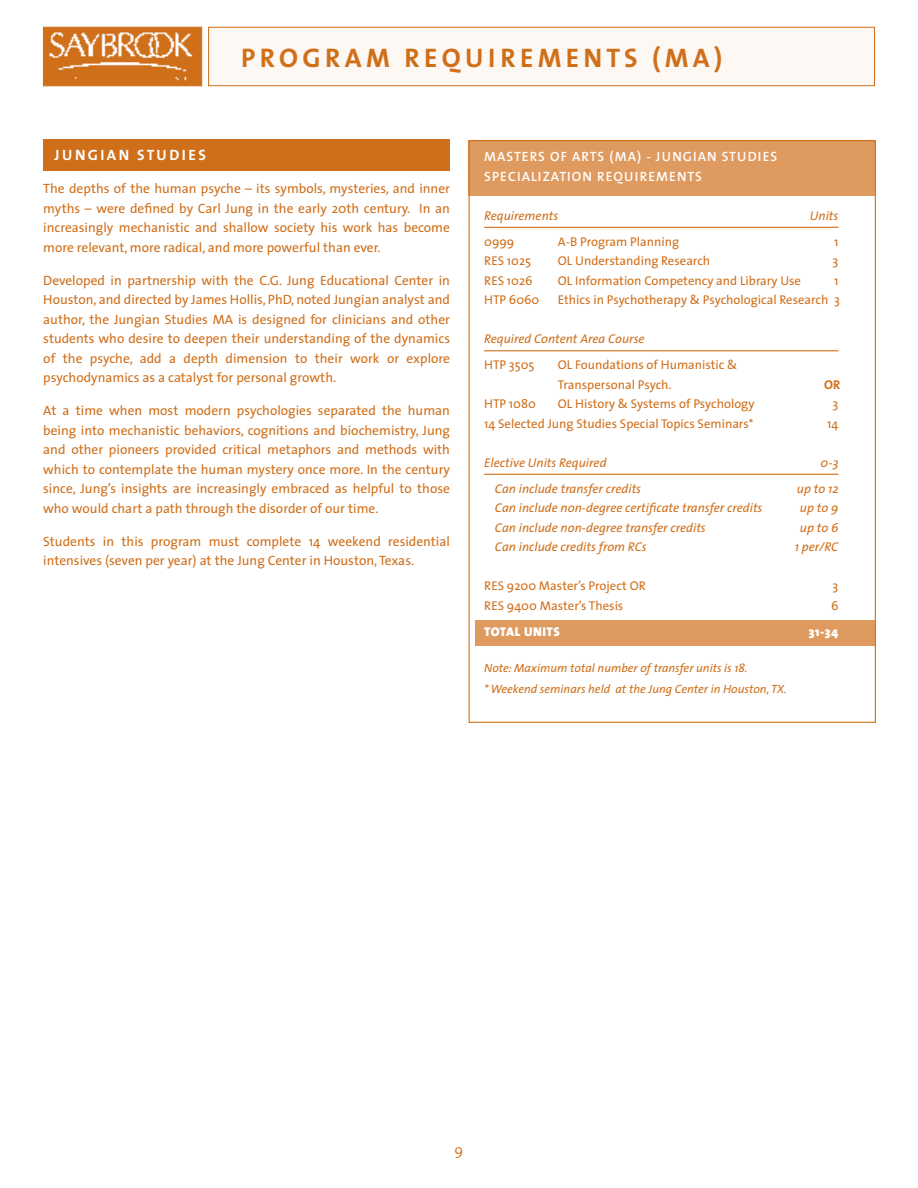
<style>
.page{position:relative;width:918px;height:1188px;background:#fff}
.page>*{position:absolute;margin:0;border:0;box-sizing:border-box;transform-origin:0 0}
.t1{font:27px "The Sans Bold Caps";letter-spacing:.16em;color:#d06f1a}
.t2{font:15px "The Sans Bold Caps";letter-spacing:.16em;color:#fff}
.t3{font:300 15px "The Sans";color:#d06f1a}
.t4{font:13.5px/19.5px "The Sans";color:#d06f1a;text-align:justify}
.t5{font:13.5px/19.5px "The Sans Semi Bold Caps";letter-spacing:.08em;color:#fff}
.t6{font:12.75px/19.5px "The Sans";color:#d06f1a}
.t7{font:italic 12.75px "The Sans";color:#d06f1a}
.t8{font:900 12.75px "The Sans";letter-spacing:.04em;color:#fff}
.t9{font:700 12.75px "The Sans";color:#d06f1a}
.t10{font:italic 12px/20.9px "The Sans";color:#d06f1a}
</style>
<div class="page">
<div style="left:476px;top:620px;width:399px;height:25px;background:#de9a5f"></div>
<div style="left:469px;top:140px;width:406px;height:56px;background:#de9a5f"></div>
<div style="left:43px;top:27px;width:159px;height:59px;background:#d06f1a;border:1px solid #d06f1a"></div>
<img style="left:49px;top:28px;width:146px;height:58px">
<div style="left:208px;top:27px;width:667px;height:59px;background:#fdf8f4;border:1px solid #d06f1a"></div>
<hr style="left:484px;top:227px;width:354px;height:1px;background:#d06f1a">
<hr style="left:484px;top:350px;width:354px;height:1px;background:#d06f1a">
<hr style="left:484px;top:474px;width:354px;height:1px;background:#d06f1a">
<div style="left:43px;top:140px;width:407px;height:31px;background:#d06f1a"></div>
<h1 class="t1" style="left:241px;top:35px;width:483px">PROGRAM REQUIREMENTS (MA)</h1>
<p class="t2" style="left:55px;top:142px;width:153px">JUNGIAN STUDIES</p>
<p class="t4" style="left:43px;top:178px;width:408px">The depths of the human psyche – its symbols, mysteries, and inner myths – were defined by Carl Jung in the early 20th century. In an increasingly mechanistic and shallow society his work has become more relevant, more radical, and more powerful than ever.</p>
<p class="t4" style="left:43px;top:270px;width:408px">Developed in partnership with the C.G. Jung Educational Center in Houston, and directed by James Hollis, PhD, noted Jungian analyst and author, the Jungian Studies MA is designed for clinicians and other students who desire to deepen their understanding of the dynamics of the psyche, add a depth dimension to their work or explore psychodynamics as a catalyst for personal growth.</p>
<p class="t4" style="left:43px;top:400px;width:408px">At a time when most modern psychologies separated the human being into mechanistic behaviors, cognitions and biochemistry, Jung and other pioneers provided critical metaphors and methods with which to contemplate the human mystery once more. In the century since, Jung’s insights are increasingly embraced as helpful to those who would chart a path through the disorder of our time.</p>
<p class="t4" style="left:43px;top:531px;width:408px">Students in this program must complete 14 weekend residential intensives (seven per year) at the Jung Center in Houston, Texas.</p>
<p class="t5" style="left:484px;top:147px;width:295px">MASTERS OF ARTS (MA) - JUNGIAN STUDIES<br>SPECIALIZATION REQUIREMENTS</p>
<p class="t7" style="left:484px;top:205px;width:76px">Requirements</p>
<p class="t7" style="left:810px;top:205px;width:30px">Units</p>
<p class="t6" style="left:484px;top:231px;width:32px">0999</p>
<p class="t6" style="left:558px;top:231px;width:123px">A-B Program Planning</p>
<p class="t6" style="left:834px;top:231px;width:6px">1</p>
<p class="t6" style="left:484px;top:251px;width:48px">RES 1025</p>
<p class="t6" style="left:558px;top:251px;width:154px">OL Understanding Research</p>
<p class="t6" style="left:833px;top:251px;width:7px">3</p>
<p class="t6" style="left:484px;top:270px;width:50px">RES 1026</p>
<p class="t6" style="left:558px;top:270px;width:245px">OL Information Competency and Library Use</p>
<p class="t6" style="left:834px;top:270px;width:6px">1</p>
<p class="t6" style="left:484px;top:290px;width:57px">HTP 6060</p>
<p class="t6" style="left:558px;top:290px;width:283px">Ethics in Psychotherapy &amp; Psychological Research 3</p>
<p class="t7" style="left:484px;top:328px;width:162px">Required Content Area Course</p>
<p class="t6" style="left:484px;top:355px;width:52px">HTP 3505</p>
<p class="t6" style="left:558px;top:355px;width:181px">OL Foundations of Humanistic &amp;<br>Transpersonal Psych.</p>
<p class="t9" style="left:824px;top:374px;width:18px">OR</p>
<p class="t6" style="left:484px;top:394px;width:53px">HTP 1080</p>
<p class="t6" style="left:558px;top:394px;width:198px">OL History &amp; Systems of Psychology</p>
<p class="t6" style="left:833px;top:394px;width:7px">3</p>
<p class="t6" style="left:484px;top:413px;width:271px">14 Selected Jung Studies Special Topics Seminars*</p>
<p class="t6" style="left:827px;top:413px;width:13px">14</p>
<p class="t7" style="left:484px;top:452px;width:124px">Elective Units Required</p>
<p class="t7" style="left:820px;top:452px;width:20px">0-3</p>
<p class="t7" style="left:495px;top:478px;width:148px">Can include transfer credits</p>
<p class="t7" style="left:797px;top:478px;width:43px">up to 12</p>
<p class="t7" style="left:495px;top:497px;width:269px">Can include non-degree certificate transfer credits</p>
<p class="t7" style="left:800px;top:497px;width:40px">up to 9</p>
<p class="t7" style="left:495px;top:517px;width:212px">Can include non-degree transfer credits</p>
<p class="t7" style="left:800px;top:517px;width:40px">up to 6</p>
<p class="t7" style="left:495px;top:536px;width:153px">Can include credits from RCs</p>
<p class="t7" style="left:795px;top:536px;width:45px">1 per/RC</p>
<p class="t6" style="left:484px;top:576px;width:163px">RES 9200 Master’s Project OR</p>
<p class="t6" style="left:833px;top:576px;width:7px">3</p>
<p class="t6" style="left:484px;top:595px;width:141px">RES 9400 Master’s Thesis</p>
<p class="t6" style="left:831px;top:595px;width:9px">6</p>
<p class="t8" style="left:484px;top:621px;width:77px">TOTAL UNITS</p>
<p class="t8" style="left:809px;top:621px;width:31px">31-34</p>
<p class="t10" style="left:484px;top:657px;width:304px">Note: Maximum total number of transfer units is 18.<br>* Weekend seminars held at the Jung Center in Houston, TX.</p>
<p class="t3" style="left:455px;top:1138px;width:10px">9</p>
</div>
